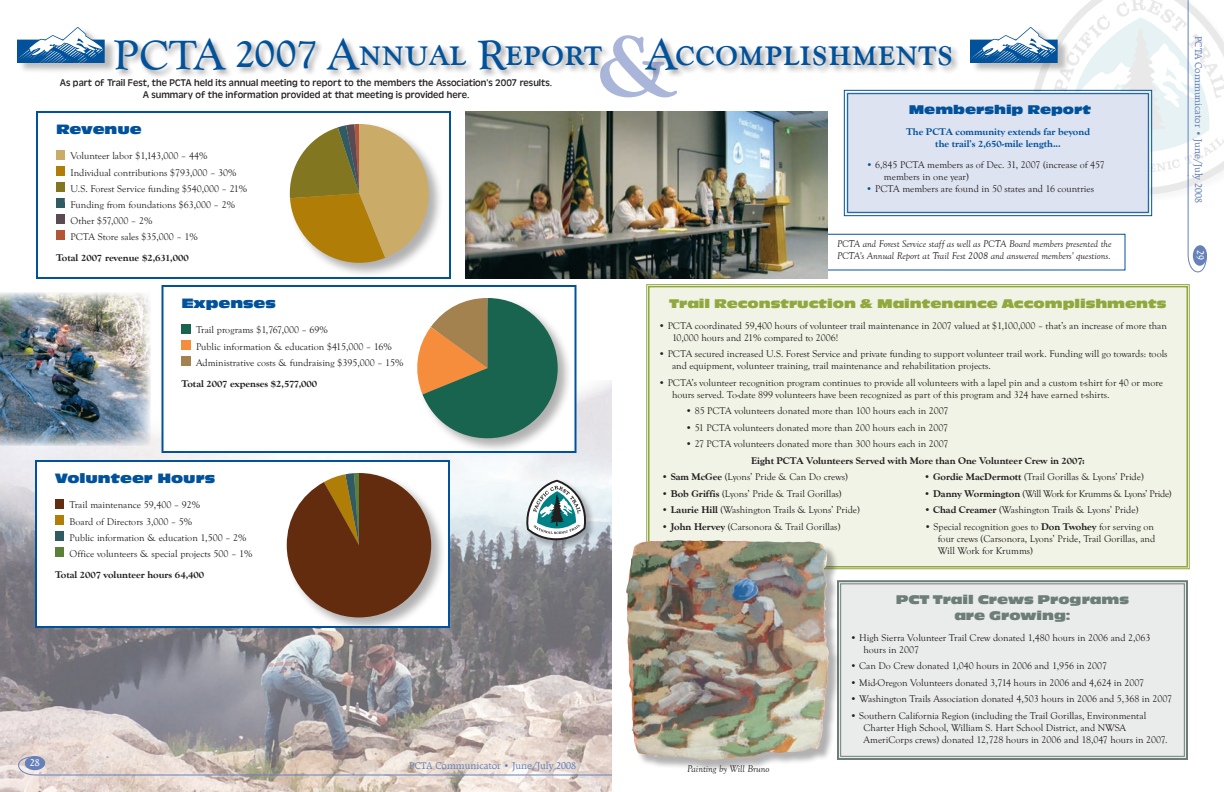
<style>
.page{position:relative;width:1224px;height:792px;background:#fff}
.page>*{position:absolute;margin:0;border:0;box-sizing:border-box;transform-origin:0 0}
.t1{font:96px "Goudy Cat DCD";color:#a9b6d9}
.t2{font:36px "Goudy Cat DCD";color:#01529b}
.t3{font:14px "Antique Oli Nor D";color:#01529b}
.t4{font:13px "Antique Oli Nor D";color:#90a83d}
.t5{font:13px/15.6px "Antique Oli Nor D";color:#6c7e77;text-align:center}
.t6{font:13px "Antique Oli Nor D";color:#01529b}
.t7{font:10px/16px "Goudy Old Sty T";color:#231f20}
.t8{font:10px/12px "Antique Oli T";color:#231f20;text-align:center}
.t9{font:italic 10px/12px "Goudy Old Sty T";color:#231f20}
.t10{font:700 10px "Goudy Old Sty T Extr";color:#231f20}
.t11{font:700 10px/12px "Goudy Old Sty T Extr";color:#01529b;text-align:center}
.t12{font:500 10px "Raleigh T";color:#6681ba}
.t13{font:10px "Goudy Old Sty T";letter-spacing:-.03em;color:#231f20}
.t14{font:500 10px "Raleigh T";color:#fff}
.s1{font-size:45px}
.s2{color:#01529b}
.s3{font-family:"Goudy Old Sty T Extr";font-weight:700}
</style>
<div class="page">
<img style="left:0;top:449px;width:612px;height:343px">
<svg style="left:0;top:285px;width:612px;height:164px"></svg>
<div style="left:526px;top:479px;width:70px;height:71px;background:#231f20;opacity:.35"></div>
<svg style="left:526px;top:480px;width:60px;height:60px"></svg>
<svg style="left:844px;top:90px;width:126px;height:126px;background:#cfd9eb"></svg>
<svg style="left:56px;top:150px;width:9px;height:9px"></svg>
<svg style="left:56px;top:167px;width:9px;height:9px"></svg>
<svg style="left:56px;top:183px;width:9px;height:9px"></svg>
<svg style="left:56px;top:199px;width:9px;height:9px"></svg>
<svg style="left:56px;top:215px;width:9px;height:9px"></svg>
<svg style="left:56px;top:231px;width:9px;height:9px"></svg>
<div style="left:36px;top:111px;width:415px;height:168px;border:2px solid #01529b"></div>
<div style="left:289px;top:123px;width:155px;height:155px;background:#231f20;opacity:.35"></div>
<svg style="left:289px;top:124px;width:140px;height:148px"></svg>
<div style="left:36px;top:461px;width:413px;height:166px;background:#fff"></div>
<svg style="left:55px;top:499px;width:9px;height:9px"></svg>
<svg style="left:55px;top:516px;width:9px;height:9px"></svg>
<svg style="left:55px;top:532px;width:9px;height:9px"></svg>
<svg style="left:55px;top:548px;width:9px;height:9px"></svg>
<div style="left:35px;top:460px;width:415px;height:168px;border:2px solid #01529b"></div>
<div style="left:286px;top:472px;width:160px;height:160px;background:#231f20;opacity:.35"></div>
<svg style="left:287px;top:473px;width:144px;height:144px;background:#82593e"></svg>
<div style="left:162px;top:286px;width:414px;height:166px;background:#fff"></div>
<svg style="left:182px;top:324px;width:8px;height:9px"></svg>
<svg style="left:182px;top:341px;width:8px;height:9px"></svg>
<svg style="left:182px;top:357px;width:8px;height:9px"></svg>
<div style="left:162px;top:285px;width:414px;height:168px;border:2px solid #01529b"></div>
<div style="left:416px;top:297px;width:157px;height:156px;background:#231f20;opacity:.35"></div>
<svg style="left:416px;top:298px;width:142px;height:140px"></svg>
<div style="left:19px;top:27px;width:98px;height:48px;background:#231f20;opacity:.3"></div>
<svg style="left:17px;top:27px;width:87px;height:38px"></svg>
<img style="left:465px;top:111px;width:363px;height:168px">
<img style="left:0;top:292px;width:151px;height:154px">
<div style="left:841px;top:580px;width:347px;height:180px;background:#eaeceb"></div>
<div style="left:840px;top:584px;width:345px;height:173px;border:1px solid #6c7e77"></div>
<div style="left:113px;top:37px;width:848px;height:42px;background:#231f20;opacity:.45"></div>
<div style="left:646px;top:284px;width:544px;height:285px;background:#f1f3e6"></div>
<div style="left:648px;top:286px;width:540px;height:282px;border:2px solid #90a83d"></div>
<div style="left:628px;top:542px;width:213px;height:231px;background:#231f20;opacity:.35"></div>
<img style="left:626px;top:540px;width:203px;height:221px">
<svg style="left:970px;top:0;width:254px;height:273px"></svg>
<div style="left:1193px;top:245px;width:14px;height:21px;background:#6681ba;border-radius:50%"></div>
<hr style="left:115px;top:774px;width:497px;height:2px;background:#6681ba">
<svg style="left:11px;top:756px;width:105px;height:20px;background:#dbcfce"></svg>
<div style="left:25px;top:756px;width:20px;height:14px;background:#6681ba;border-radius:50%"></div>
<h1 class="t1" style="left:594px;top:4px;width:83px">&amp;</h1>
<h2 class="t2" style="left:113px;top:30px;width:842px">PCTA <span class="s1">2007</span> Annual Report Accomplishments</h2>
<p class="t8" style="left:60px;top:76px;width:494px">As part of Trail Fest, the PCTA held its annual meeting to report to the members the Association’s 2007 results.<br>A summary of the information provided at that meeting is provided here.</p>
<h3 class="t3" style="left:56px;top:122px;width:87px">Revenue</h3>
<p class="t7" style="left:70px;top:148px;width:178px">Volunteer labor $1,143,000 – 44% Individual contributions $793,000 – 30% U.S. Forest Service funding $540,000 – 21% Funding from foundations $63,000 – 2% Other $57,000 – 2%<br>PCTA Store sales $35,000 – 1%</p>
<p class="t10" style="left:56px;top:252px;width:134px">Total 2007 revenue $2,631,000</p>
<h3 class="t6" style="left:909px;top:103px;width:184px">Membership Report</h3>
<p class="t11" style="left:906px;top:126px;width:185px">The PCTA community extends far beyond the trail’s 2,650-mile length...</p>
<p class="t7" style="left:884px;top:159px;width:222px;line-height:12px;text-indent:-18px"><span class="s2">•</span> 6,845 PCTA members as of Dec. 31, 2007 (increase of 457 members in one year)</p>
<p class="t7" style="left:866px;top:181px;width:230px"><span class="s2">•</span> PCTA members are found in 50 states and 16 countries</p>
<p class="t9" style="left:837px;top:238px;width:276px">PCTA and Forest Service staff as well as PCTA Board members presented the<br>PCTA’s Annual Report at Trail Fest 2008 and answered members’ questions.</p>
<h3 class="t3" style="left:182px;top:296px;width:96px">Expenses</h3>
<p class="t7" style="left:196px;top:322px;width:209px">Trail programs $1,767,000 – 69%<br>Public information &amp; education $415,000 – 16%<br>Administrative costs &amp; fundraising $395,000 – 15%</p>
<p class="t10" style="left:182px;top:378px;width:137px">Total 2007 expenses $2,577,000</p>
<h3 class="t3" style="left:55px;top:471px;width:162px">Volunteer Hours</h3>
<p class="t7" style="left:70px;top:497px;width:185px">Trail maintenance 59,400 – 92%<br>Board of Directors 3,000 – 5%<br>Public information &amp; education 1,500 – 2% Office volunteers &amp; special projects 500 – 1%</p>
<p class="t10" style="left:55px;top:569px;width:151px">Total 2007 volunteer hours 64,400</p>
<p class="t14" style="left:30px;top:757px;width:11px">28</p>
<p class="t12" style="left:409px;top:760px;width:168px">PCTA Communicator • June/July 2008</p>
<h3 class="t4" style="left:670px;top:297px;width:498px">Trail Reconstruction &amp; Maintenance Accomplishments</h3>
<p class="t7" style="left:672px;top:319px;width:497px;line-height:12px;text-indent:-14px">• PCTA coordinated 59,400 hours of volunteer trail maintenance in 2007 valued at $1,100,000 – that’s an increase of more than<br>10,000 hours and 21% compared to 2006!</p>
<p class="t7" style="left:672px;top:348px;width:497px;line-height:12px;text-indent:-14px">• PCTA secured increased U.S. Forest Service and private funding to support volunteer trail work. Funding will go towards: tools and equipment, volunteer training, trail maintenance and rehabilitation projects.</p>
<p class="t7" style="left:672px;top:376px;width:492px;line-height:12px;text-indent:-14px">• PCTA’s volunteer recognition program continues to provide all volunteers with a lapel pin and a custom t-shirt for 40 or more hours served. To-date 899 volunteers have been recognized as part of this program and 324 have earned t-shirts.</p>
<p class="t7" style="left:686px;top:403px;width:265px">• 85 PCTA volunteers donated more than 100 hours each in 2007</p>
<p class="t7" style="left:686px;top:419px;width:264px">• 51 PCTA volunteers donated more than 200 hours each in 2007</p>
<p class="t7" style="left:686px;top:436px;width:265px">• 27 PCTA volunteers donated more than 300 hours each in 2007</p>
<p class="t10" style="left:751px;top:455px;width:335px">Eight PCTA Volunteers Served with More than One Volunteer Crew in 2007:</p>
<p class="t7" style="left:661px;top:469px;width:188px">• <span class="s3">Sam McGee</span> (Lyons’ Pride &amp; Can Do crews)</p>
<p class="t7" style="left:661px;top:486px;width:182px">• <span class="s3">Bob Griffis</span> (Lyons’ Pride &amp; Trail Gorillas)</p>
<p class="t7" style="left:661px;top:502px;width:200px">• <span class="s3">Laurie Hill</span> (Washington Trails &amp; Lyons’ Pride)</p>
<p class="t7" style="left:661px;top:519px;width:180px">• <span class="s3">John Hervey</span> (Carsonora &amp; Trail Gorillas)</p>
<p class="t7" style="left:924px;top:469px;width:221px">• <span class="s3">Gordie MacDermott</span> (Trail Gorillas &amp; Lyons’ Pride)</p>
<p class="t13" style="left:924px;top:488px;width:249px">• <span class="s3">Danny Wormington</span> (Will Work for Krumms &amp; Lyons’ Pride)</p>
<p class="t7" style="left:924px;top:502px;width:216px">• <span class="s3">Chad Creamer</span> (Washington Trails &amp; Lyons’ Pride)</p>
<p class="t7" style="left:938px;top:521px;width:219px;line-height:12px;text-indent:-14px">• Special recognition goes to <span class="s3">Don Twohey</span> for serving on four crews (Carsonora, Lyons’ Pride, Trail Gorillas, and<br>Will Work for Krumms)</p>
<p class="t9" style="left:687px;top:763px;width:84px">Painting by Will Bruno</p>
<h3 class="t5" style="left:896px;top:593px;width:235px">PCT Trail Crews Programs are Growing:</h3>
<p class="t7" style="left:864px;top:632px;width:289px;line-height:12px;text-indent:-14px">• High Sierra Volunteer Trail Crew donated 1,480 hours in 2006 and 2,063 hours in 2007</p>
<p class="t7" style="left:850px;top:658px;width:259px">• Can Do Crew donated 1,040 hours in 2006 and 1,956 in 2007</p>
<p class="t7" style="left:850px;top:675px;width:296px">• Mid-Oregon Volunteers donated 3,714 hours in 2006 and 4,624 in 2007</p>
<p class="t7" style="left:850px;top:691px;width:324px">• Washington Trails Association donated 4,503 hours in 2006 and 5,368 in 2007</p>
<p class="t7" style="left:864px;top:710px;width:306px;line-height:12px;text-indent:-14px">• Southern California Region (including the Trail Gorillas, Environmental<br>Charter High School, William S. Hart School District, and NWSA<br>AmeriCorps crews) donated 12,728 hours in 2006 and 18,047 hours in 2007.</p>
<p class="t12" style="left:1204px;top:36px;width:168px;rotate:90deg">PCTA Communicator • June/July 2008</p>
<p class="t14" style="left:1206px;top:250px;width:11px;rotate:90deg">29</p>
</div>
